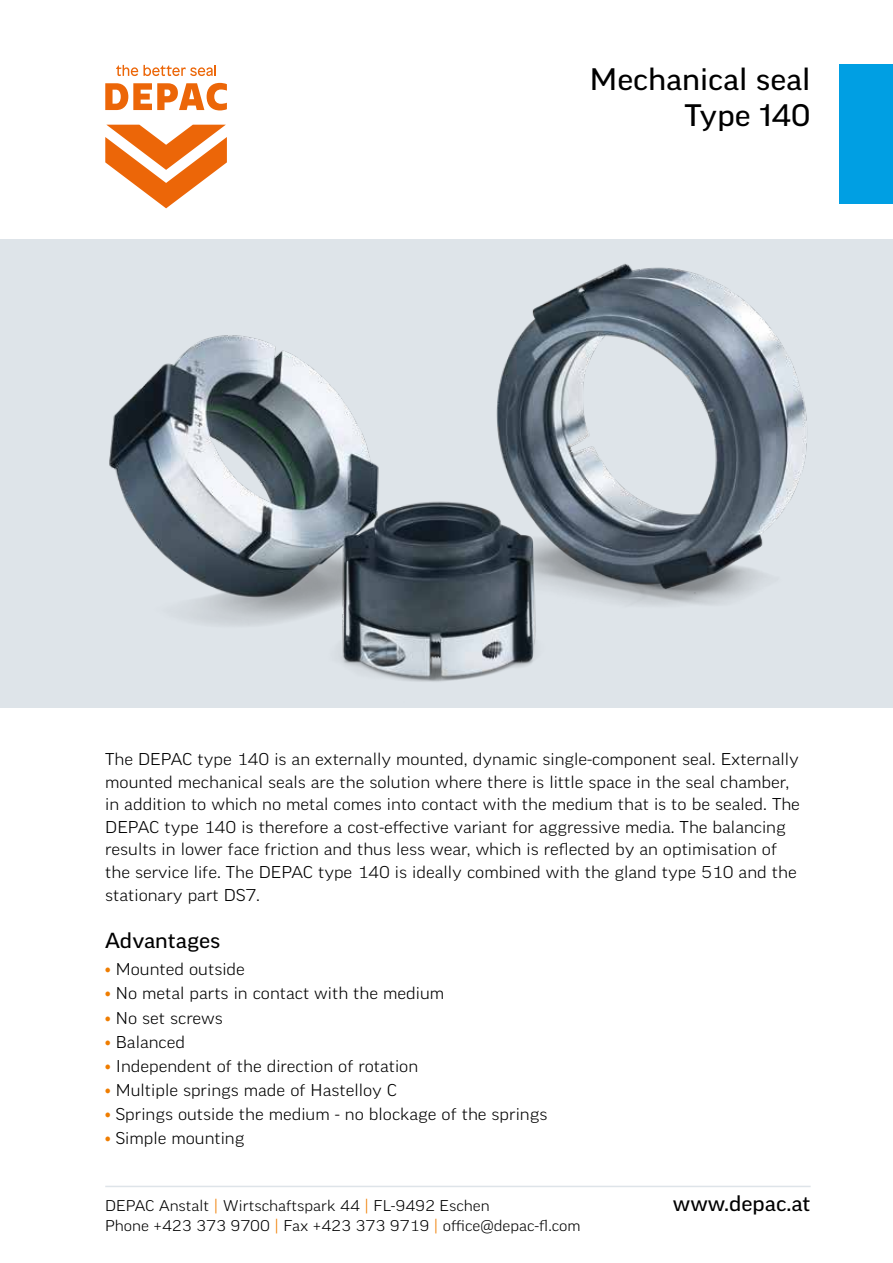
<style>
.page{position:relative;width:893px;height:1263px;background:#fff}
.page>*{position:absolute;margin:0;border:0;box-sizing:border-box;transform-origin:0 0}
.t1{font:expanded 30px/36px "Good Pro";color:#000;text-align:right}
.t2{font:expanded 21px "Good Pro";color:#000}
.t3{font:300 expanded 16.5px/22.5px "Good Pro";color:#000}
.t4{font:300 expanded 15px/19.5px "Good Pro";color:#000}
.s1{color:#ef7d00}
</style>
<div class="page">
<img style="left:0;top:239px;width:893px;height:468px">
<div style="left:839px;top:65px;width:54px;height:139px;background:#009fe3"></div>
<svg style="left:105px;top:83px;width:122px;height:27px"></svg>
<svg style="left:105px;top:125px;width:122px;height:83px"></svg>
<svg style="left:116px;top:65px;width:100px;height:11px"></svg>
<hr style="left:105px;top:1186px;width:706px;height:1px;background:#dee4e9">
<h1 class="t1" style="left:590px;top:61px;width:222px">Mechanical seal<br>Type 140</h1>
<p class="t3" style="left:105px;top:748px;width:696px">The DEPAC type 140 is an externally mounted, dynamic single-component seal. Externally mounted mechanical seals are the solution where there is little space in the seal chamber, in addition to which no metal comes into contact with the medium that is to be sealed. The DEPAC type 140 is therefore a cost-effective variant for aggressive media. The balancing results in lower face friction and thus less wear, which is reflected by an optimisation of the service life. The DEPAC type 140 is ideally combined with the gland type 510 and the stationary part DS7.</p>
<p class="t2" style="left:105px;top:929px;width:117px">Advantages</p>
<p class="t3" style="left:105px;top:958px;width:141px"><span class="s1">•</span> Mounted outside</p>
<p class="t3" style="left:105px;top:982px;width:340px"><span class="s1">•</span> No metal parts in contact with the medium</p>
<p class="t3" style="left:105px;top:1006px;width:119px"><span class="s1">•</span> No set screws</p>
<p class="t3" style="left:105px;top:1030px;width:81px"><span class="s1">•</span> Balanced</p>
<p class="t3" style="left:105px;top:1054px;width:314px"><span class="s1">•</span> Independent of the direction of rotation</p>
<p class="t3" style="left:105px;top:1078px;width:293px"><span class="s1">•</span> Multiple springs made of Hastelloy C</p>
<p class="t3" style="left:105px;top:1102px;width:444px"><span class="s1">•</span> Springs outside the medium - no blockage of the springs</p>
<p class="t3" style="left:105px;top:1126px;width:141px"><span class="s1">•</span> Simple mounting</p>
<p class="t4" style="left:105px;top:1196px;width:477px">DEPAC Anstalt <span class="s1">|</span> Wirtschaftspark 44 <span class="s1">|</span> FL-9492 Eschen<br>Phone +423 373 9700 <span class="s1">|</span> Fax +423 373 9719 <span class="s1">|</span> office@depac-fl.com</p>
<p class="t2" style="left:673px;top:1191px;width:139px">www.depac.at</p>
</div>
